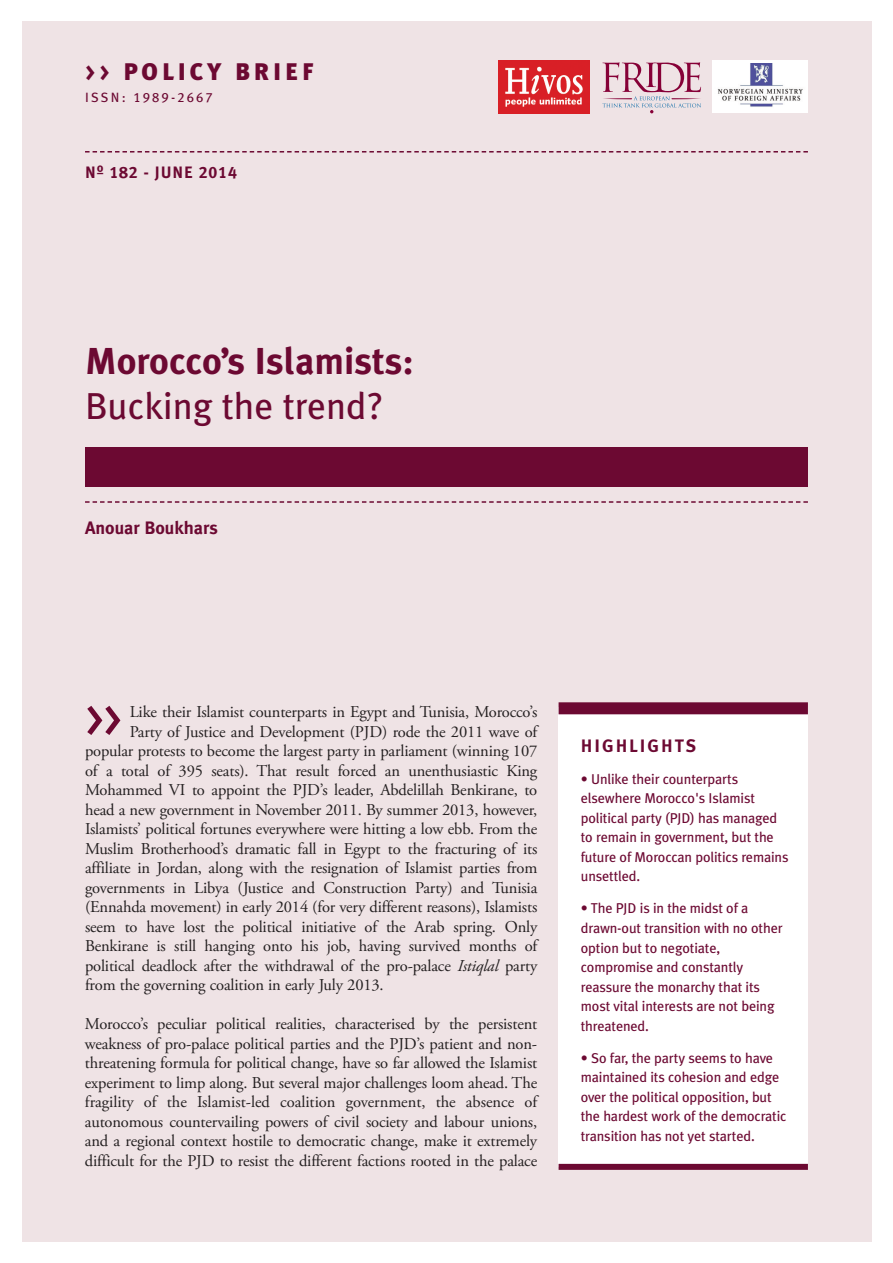
<style>
.page{position:relative;width:893px;height:1263px;background:#fff}
.page>*{position:absolute;margin:0;border:0;box-sizing:border-box;transform-origin:0 0}
.t1{font:54px "Meta Plus Book Caps";color:#6c0932}
.t2{font:700 37.5px "Meta Plus";color:#6c0932}
.t3{font:37.5px "Meta Plus";color:#6c0932}
.t4{font:900 24px "Meta Plus";letter-spacing:.165em;color:#6c0932}
.t5{font:700 18px "Meta Plus";color:#6c0932}
.t6{font:700 18px "Meta Plus";letter-spacing:.11em;color:#6c0932}
.t7{font:16.5px/19.5px "Adobe Garamond Pro";letter-spacing:-.01em;color:#231f20;text-align:justify}
.t8{font:16.5px "Meta Plus Bold Caps";letter-spacing:.055em;color:#6c0932}
.t9{font:14.25px/19.5px "Meta Plus";letter-spacing:-.01em;color:#6c0932}
.t10{font:13.5px "Meta Plus Book Caps";letter-spacing:.16em;color:#6c0932}
.s1{font-family:"Meta Plus Bold Caps";font-weight:400}
.s2{font-style:italic}
</style>
<div class="page">
<div style="left:22px;top:22px;width:850px;height:1220px;background:#efe3e5"></div>
<svg style="left:85px;top:151px;width:723px;height:2px"></svg>
<div style="left:85px;top:447px;width:723px;height:39px;background:#6c0932"></div>
<svg style="left:85px;top:501px;width:723px;height:2px"></svg>
<div style="left:559px;top:707px;width:249px;height:460px;background:#fff"></div>
<div style="left:559px;top:702px;width:249px;height:12px;background:#6c0932"></div>
<div style="left:559px;top:1164px;width:249px;height:6px;background:#6c0932"></div>
<svg style="left:602px;top:62px;width:99px;height:51px"></svg>
<img style="left:498px;top:60px;width:92px;height:53px">
<div style="left:713px;top:60px;width:95px;height:53px;background:#fff"></div>
<img style="left:717px;top:64px;width:86px;height:43px">
<h3 class="t4" style="left:85px;top:57px;width:230px"><span class="s1">&gt;&gt;</span> POLICY BRIEF</h3>
<p class="t10" style="left:85px;top:90px;width:129px">ISSN: 1989-2667</p>
<p class="t8" style="left:85px;top:162px;width:153px">Nº 182 - JUNE 2014</p>
<h2 class="t2" style="left:85px;top:339px;width:330px">Morocco’s Islamists:</h2>
<h2 class="t3" style="left:85px;top:384px;width:300px">Bucking the trend?</h2>
<p class="t5" style="left:85px;top:518px;width:134px">Anouar Boukhars</p>
<h1 class="t1" style="left:85px;top:686px;width:38px">&gt;&gt;</h1>
<p class="t7" style="left:130px;top:703px;width:409px">Like their Islamist counterparts in Egypt and Tunisia, Morocco’s</p>
<p class="t7" style="left:130px;top:723px;width:409px">Party of Justice and Development (PJD) rode the 2011 wave of</p>
<p class="t7" style="left:85px;top:742px;width:454px">popular protests to become the largest party in parliament (winning 107</p>
<p class="t7" style="left:85px;top:762px;width:454px">of a total of 395 seats). That result forced an unenthusiastic King</p>
<p class="t7" style="left:85px;top:781px;width:454px">Mohammed VI to appoint the PJD’s leader, Abdelillah Benkirane, to</p>
<p class="t7" style="left:85px;top:801px;width:454px">head a new government in November 2011. By summer 2013, however,</p>
<p class="t7" style="left:85px;top:820px;width:454px">Islamists’ political fortunes everywhere were hitting a low ebb. From the</p>
<p class="t7" style="left:85px;top:840px;width:454px">Muslim Brotherhood’s dramatic fall in Egypt to the fracturing of its</p>
<p class="t7" style="left:85px;top:859px;width:454px">affiliate in Jordan, along with the resignation of Islamist parties from</p>
<p class="t7" style="left:85px;top:879px;width:454px">governments in Libya (Justice and Construction Party) and Tunisia</p>
<p class="t7" style="left:85px;top:898px;width:454px">(Ennahda movement) in early 2014 (for very different reasons), Islamists</p>
<p class="t7" style="left:85px;top:918px;width:454px">seem to have lost the political initiative of the Arab spring. Only</p>
<p class="t7" style="left:85px;top:937px;width:454px">Benkirane is still hanging onto his job, having survived months of</p>
<p class="t7" style="left:85px;top:957px;width:454px">political deadlock after the withdrawal of the pro-palace <span class="s2">Istiqlal</span> party</p>
<p class="t7" style="left:85px;top:976px;width:300px">from the governing coalition in early July 2013.</p>
<p class="t7" style="left:85px;top:1015px;width:454px">Morocco’s peculiar political realities, characterised by the persistent weakness of pro-palace political parties and the PJD’s patient and non&shy;threatening formula for political change, have so far allowed the Islamist experiment to limp along. But several major challenges loom ahead. The fragility of the Islamist-led coalition government, the absence of autonomous countervailing powers of civil society and labour unions, and a regional context hostile to democratic change, make it extremely difficult for the PJD to resist the different factions rooted in the palace</p>
<p class="t6" style="left:581px;top:735px;width:117px">HIGHLIGHTS</p>
<p class="t9" style="left:581px;top:769px;width:209px">• Unlike their counterparts elsewhere Morocco's Islamist political party (PJD) has managed to remain in government, but the future of Moroccan politics remains unsettled.</p>
<p class="t9" style="left:581px;top:899px;width:203px">• The PJD is in the midst of a drawn-out transition with no other option but to negotiate, compromise and constantly reassure the monarchy that its most vital interests are not being threatened.</p>
<p class="t9" style="left:581px;top:1048px;width:207px">• So far, the party seems to have maintained its cohesion and edge over the political opposition, but the hardest work of the democratic transition has not yet started.</p>
</div>
